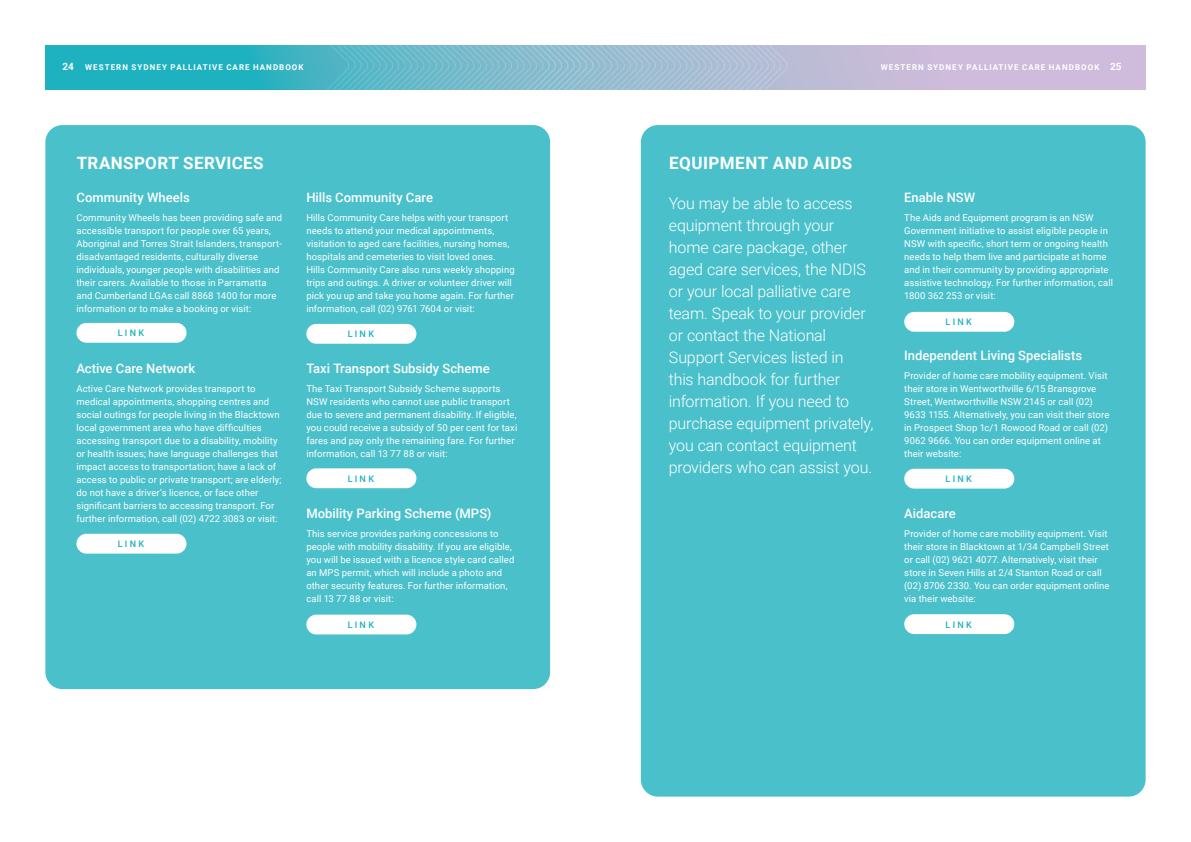
<style>
.page{position:relative;width:1191px;height:842px;background:#fff}
.page>*{position:absolute;margin:0;border:0;box-sizing:border-box;transform-origin:0 0}
.t1{font:700 17px "Roboto";letter-spacing:.025em;color:#fff}
.t2{font:300 16px/22px "Roboto";letter-spacing:-.01em;color:#fff}
.t3{font:500 13px "Roboto";color:#fff}
.t4{font:9.5px/13px "Roboto";letter-spacing:.01em;color:#fff}
.t5{font:500 9px "Roboto";letter-spacing:.25em;color:#1db1bf}
.t6{font:700 8px "Roboto";letter-spacing:.13em;color:#fff}
.s1{font-size:10px}
</style>
<div class="page">
<svg style="left:45px;top:45px;width:1100px;height:44px;background:#81b7ce"></svg>
<svg style="left:324px;top:45px;width:463px;height:44px;background:#8abccf"></svg>
<div style="left:45px;top:125px;width:505px;height:564px;background:#4ac0cb;border-radius:17px"></div>
<div style="left:641px;top:125px;width:504px;height:672px;background:#4ac0cb;border-radius:17px"></div>
<div style="left:76px;top:323px;width:110px;height:20px;background:#fff;border-radius:10px"></div>
<div style="left:76px;top:534px;width:110px;height:20px;background:#fff;border-radius:10px"></div>
<div style="left:306px;top:324px;width:110px;height:20px;background:#fff;border-radius:10px"></div>
<div style="left:306px;top:468px;width:110px;height:20px;background:#fff;border-radius:10px"></div>
<div style="left:306px;top:615px;width:110px;height:19px;background:#fff;border-radius:10px"></div>
<div style="left:904px;top:312px;width:110px;height:20px;background:#fff;border-radius:10px"></div>
<div style="left:904px;top:469px;width:110px;height:20px;background:#fff;border-radius:10px"></div>
<div style="left:904px;top:614px;width:110px;height:20px;background:#fff;border-radius:10px"></div>
<p class="t6" style="left:62px;top:62px;width:243px"><span class="s1">24</span> WESTERN SYDNEY PALLIATIVE CARE HANDBOOK</p>
<p class="t6" style="left:881px;top:62px;width:242px">WESTERN SYDNEY PALLIATIVE CARE HANDBOOK <span class="s1">25</span></p>
<h1 class="t1" style="left:77px;top:151px;width:188px">TRANSPORT SERVICES</h1>
<h3 class="t3" style="left:76px;top:189px;width:115px">Community Wheels</h3>
<p class="t4" style="left:76px;top:211px;width:207px">Community Wheels has been providing safe and accessible transport for people over 65 years, Aboriginal and Torres Strait Islanders, transport&shy;disadvantaged residents, culturally diverse individuals, younger people with disabilities and their carers. Available to those in Parramatta and Cumberland LGAs call 8868 1400 for more information or to make a booking or visit:</p>
<p class="t5" style="left:118px;top:327px;width:28px">LINK</p>
<h3 class="t3" style="left:76px;top:359px;width:120px">Active Care Network</h3>
<p class="t4" style="left:76px;top:382px;width:207px">Active Care Network provides transport to medical appointments, shopping centres and social outings for people living in the Blacktown local government area who have difficulties accessing transport due to a disability, mobility or health issues; have language challenges that impact access to transportation; have a lack of access to public or private transport; are elderly; do not have a driver’s licence, or face other significant barriers to accessing transport. For further information, call (02) 4722 3083 or visit:</p>
<p class="t5" style="left:118px;top:537px;width:28px">LINK</p>
<h3 class="t3" style="left:306px;top:189px;width:128px">Hills Community Care</h3>
<p class="t4" style="left:306px;top:211px;width:210px">Hills Community Care helps with your transport needs to attend your medical appointments, visitation to aged care facilities, nursing homes, hospitals and cemeteries to visit loved ones.<br>Hills Community Care also runs weekly shopping trips and outings. A driver or volunteer driver will pick you up and take you home again. For further information, call (02) 9761 7604 or visit:</p>
<p class="t5" style="left:348px;top:328px;width:28px">LINK</p>
<h3 class="t3" style="left:306px;top:359px;width:185px">Taxi Transport Subsidy Scheme</h3>
<p class="t4" style="left:306px;top:382px;width:212px">The Taxi Transport Subsidy Scheme supports NSW residents who cannot use public transport due to severe and permanent disability. If eligible, you could receive a subsidy of 50 per cent for taxi fares and pay only the remaining fare. For further information, call 13 77 88 or visit:</p>
<p class="t5" style="left:348px;top:472px;width:28px">LINK</p>
<h3 class="t3" style="left:306px;top:504px;width:186px">Mobility Parking Scheme (MPS)</h3>
<p class="t4" style="left:306px;top:526px;width:209px">This service provides parking concessions to people with mobility disability. If you are eligible, you will be issued with a licence style card called an MPS permit, which will include a photo and other security features. For further information, call 13 77 88 or visit:</p>
<p class="t5" style="left:348px;top:618px;width:28px">LINK</p>
<h1 class="t1" style="left:669px;top:151px;width:185px">EQUIPMENT AND AIDS</h1>
<p class="t2" style="left:669px;top:192px;width:206px">You may be able to access equipment through your home care package, other aged care services, the NDIS or your local palliative care team. Speak to your provider or contact the National<br>Support Services listed in<br>this handbook for further information. If you need to purchase equipment privately, you can contact equipment providers who can assist you.</p>
<h3 class="t3" style="left:904px;top:189px;width:72px">Enable NSW</h3>
<p class="t4" style="left:904px;top:211px;width:210px">The Aids and Equipment program is an NSW Government initiative to assist eligible people in NSW with specific, short term or ongoing health needs to help them live and participate at home and in their community by providing appropriate assistive technology. For further information, call 1800 362 253 or visit:</p>
<p class="t5" style="left:945px;top:316px;width:28px">LINK</p>
<h3 class="t3" style="left:904px;top:346px;width:179px">Independent Living Specialists</h3>
<p class="t4" style="left:904px;top:369px;width:207px">Provider of home care mobility equipment. Visit their store in Wentworthville 6/15 Bransgrove Street, Wentworthville NSW 2145 or call (02)<br>9633 1155. Alternatively, you can visit their store in Prospect Shop 1c/1 Rowood Road or call (02)<br>9062 9666. You can order equipment online at their website:</p>
<p class="t5" style="left:945px;top:472px;width:28px">LINK</p>
<h3 class="t3" style="left:904px;top:504px;width:53px">Aidacare</h3>
<p class="t4" style="left:904px;top:526px;width:207px">Provider of home care mobility equipment. Visit their store in Blacktown at 1/34 Campbell Street or call (02) 9621 4077. Alternatively, visit their store in Seven Hills at 2/4 Stanton Road or call (02) 8706 2330. You can order equipment online via their website:</p>
<p class="t5" style="left:945px;top:618px;width:28px">LINK</p>
</div>
